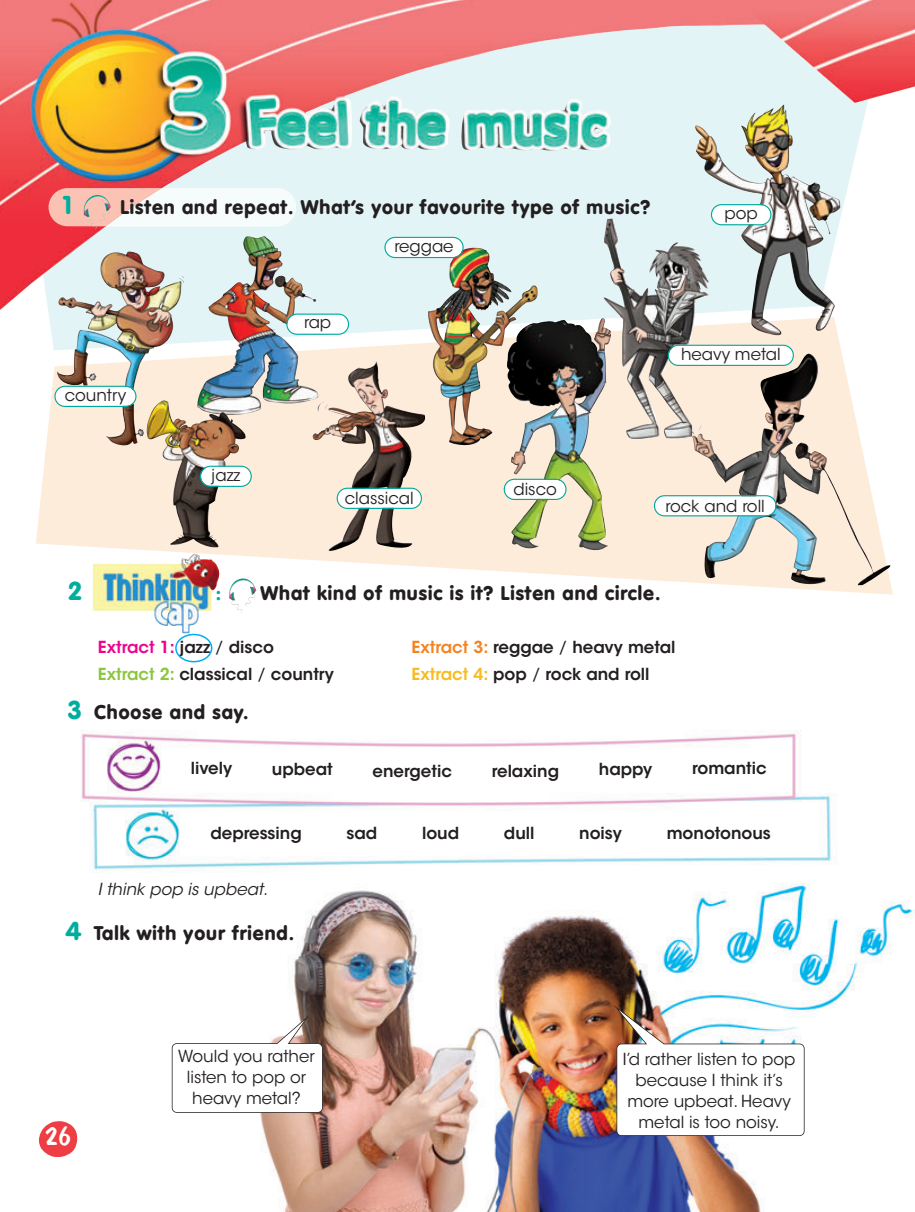
<style>
.page{position:relative;width:915px;height:1212px;background:#fff}
.page>*{position:absolute;margin:0;border:0;box-sizing:border-box;transform-origin:0 0}
.t1{font:28.5px "Dom Casual Std";color:#fff}
.t2{font:900 25.5px "VAG Rounded Std";color:#00ae9d}
.t3{font:900 19.5px "VAG Rounded Std";letter-spacing:.05em;color:#231f20}
.t4{font:900 19.5px "VAG Rounded Std";color:#00ae9d}
.t5{font:600 16.5px/27px "ITC Avant Garde Std";color:#231f20}
.t6{font:16.5px/21px "ITC Avant Garde Std";color:#231f20;text-align:center}
.t7{font:italic 16.5px "ITC Avant Garde Std";color:#231f20}
.s1{color:#ed028c}
.s2{font-weight:400}
.s3{color:#8bc63e}
.s4{color:#f58220}
.s5{color:#f6bc21}
.s6{font-size:25.5px;color:#00ae9d}
</style>
<div class="page">
<img style="left:0;top:0;width:914px;height:317px">
<svg style="left:36px;top:317px;width:856px;height:277px;fill:#feecdb"></svg>
<img style="left:96px;top:872px;width:817px;height:340px">
<img style="left:603px;top:218px;width:105px;height:221px">
<img style="left:80px;top:730px;width:755px;height:140px">
<img style="left:694px;top:105px;width:145px;height:231px">
<img style="left:506px;top:318px;width:105px;height:232px">
<img style="left:57px;top:251px;width:127px;height:194px">
<img style="left:197px;top:236px;width:121px;height:179px">
<img style="left:312px;top:361px;width:113px;height:190px">
<img style="left:146px;top:400px;width:99px;height:148px">
<img style="left:428px;top:248px;width:110px;height:197px">
<img style="left:690px;top:353px;width:199px;height:232px">
<svg style="left:54px;top:386px;width:82px;height:21px"></svg>
<svg style="left:653px;top:495px;width:123px;height:21px"></svg>
<svg style="left:286px;top:313px;width:63px;height:22px"></svg>
<svg style="left:336px;top:488px;width:86px;height:21px"></svg>
<svg style="left:384px;top:237px;width:79px;height:21px"></svg>
<svg style="left:200px;top:466px;width:52px;height:21px"></svg>
<svg style="left:503px;top:479px;width:63px;height:21px"></svg>
<img style="left:93px;top:554px;width:126px;height:79px">
<img style="left:229px;top:578px;width:27px;height:34px">
<svg style="left:667px;top:345px;width:126px;height:21px"></svg>
<svg style="left:710px;top:204px;width:61px;height:21px"></svg>
<svg style="left:172px;top:1015px;width:150px;height:98px"></svg>
<svg style="left:613px;top:1005px;width:191px;height:131px"></svg>
<svg style="left:39px;top:1121px;width:39px;height:36px"></svg>
<div style="left:162px;top:188px;width:134px;height:38px;background:#f6fbfb"></div>
<img style="left:49px;top:188px;width:113px;height:38px">
<img style="left:83px;top:195px;width:28px;height:34px">
<svg style="left:175px;top:634px;width:37px;height:28px"></svg>
<h2 class="t2" style="left:63px;top:195px;width:10px">1</h2>
<p class="t3" style="left:120px;top:199px;width:531px">Listen and repeat. What’s your favourite type of music?</p>
<p class="t6" style="left:65px;top:386px;width:63px">country</p>
<p class="t6" style="left:304px;top:313px;width:29px">rap</p>
<p class="t6" style="left:394px;top:237px;width:61px">reggae</p>
<p class="t6" style="left:724px;top:204px;width:35px">pop</p>
<p class="t6" style="left:680px;top:345px;width:101px">heavy metal</p>
<p class="t6" style="left:211px;top:465px;width:31px">jazz</p>
<p class="t6" style="left:344px;top:488px;width:70px">classical</p>
<p class="t6" style="left:513px;top:480px;width:45px">disco</p>
<p class="t6" style="left:665px;top:496px;width:101px">rock and roll</p>
<h2 class="t2" style="left:69px;top:580px;width:14px">2</h2>
<p class="t4" style="left:216px;top:585px;width:7px">:</p>
<p class="t3" style="left:260px;top:585px;width:401px">What kind of music is it? Listen and circle.</p>
<p class="t5" style="left:98px;top:635px;width:237px"><span class="s1">Extract 1:</span> jazz <span class="s2">/</span> disco<br><span class="s3">Extract 2:</span> classical <span class="s2">/</span> country</p>
<p class="t5" style="left:411px;top:635px;width:265px"><span class="s4">Extract 3:</span> reggae <span class="s2">/</span> heavy metal<br><span class="s5">Extract 4:</span> pop <span class="s2">/</span> rock and roll</p>
<p class="t3" style="left:68px;top:704px;width:182px"><span class="s6">3</span> Choose and say.</p>
<p class="t5" style="left:191px;top:756px;width:43px">lively</p>
<p class="t5" style="left:272px;top:757px;width:62px">upbeat</p>
<p class="t5" style="left:372px;top:759px;width:81px">energetic</p>
<p class="t5" style="left:491px;top:759px;width:69px">relaxing</p>
<p class="t5" style="left:598px;top:757px;width:55px">happy</p>
<p class="t5" style="left:691px;top:756px;width:76px">romantic</p>
<p class="t5" style="left:210px;top:821px;width:93px">depressing</p>
<p class="t5" style="left:346px;top:821px;width:32px">sad</p>
<p class="t5" style="left:422px;top:821px;width:39px">loud</p>
<p class="t5" style="left:503px;top:821px;width:32px">dull</p>
<p class="t5" style="left:579px;top:821px;width:44px">noisy</p>
<p class="t5" style="left:666px;top:821px;width:105px">monotonous</p>
<p class="t7" style="left:98px;top:883px;width:171px">I think pop is upbeat.</p>
<p class="t3" style="left:66px;top:925px;width:229px"><span class="s6">4</span> Talk with your friend.</p>
<h1 class="t1" style="left:45px;top:1125px;width:28px">26</h1>
<p class="t6" style="left:178px;top:1047px;width:138px">Would you rather listen to pop or heavy metal?</p>
<p class="t6" style="left:622px;top:1050px;width:174px">I’d rather listen to pop because I think it’s more upbeat. Heavy metal is too noisy.</p>
</div>
